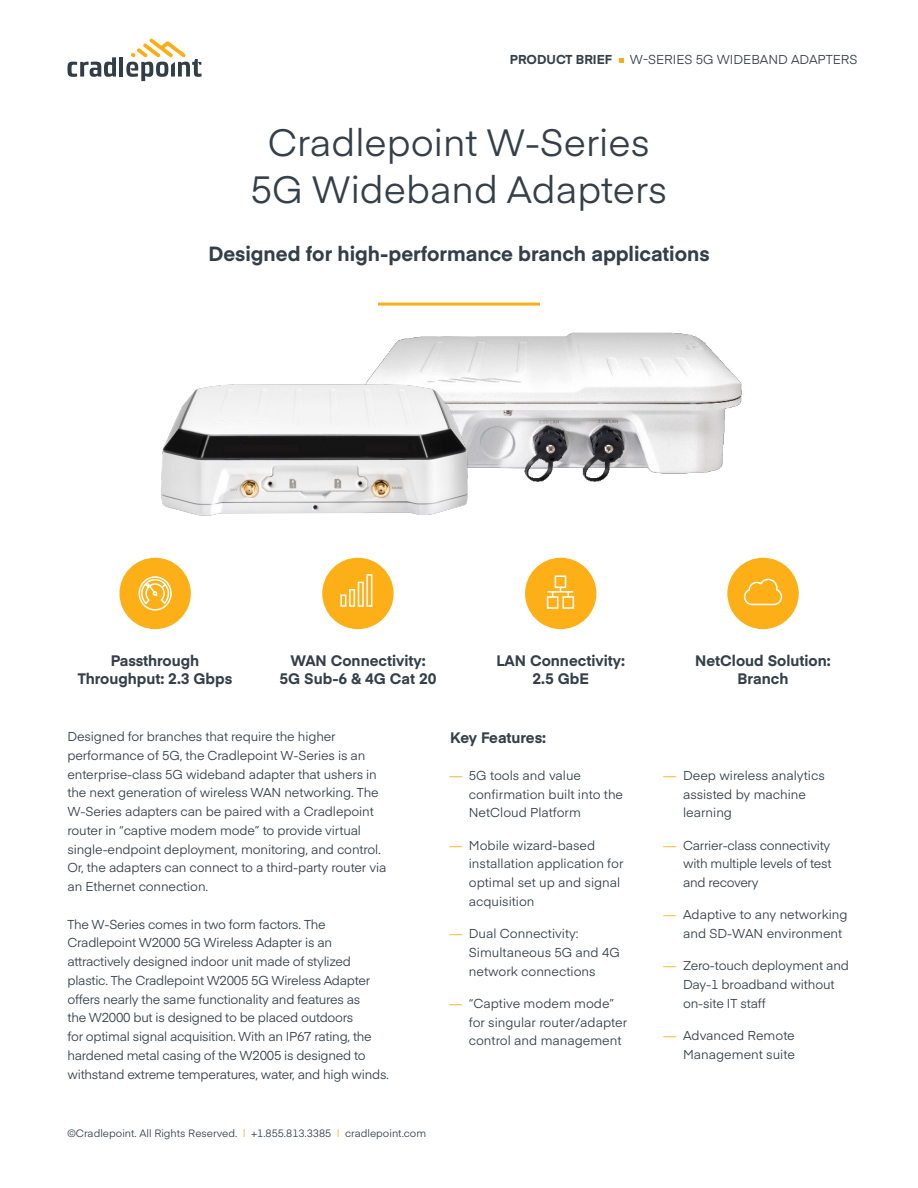
<style>
.page{position:relative;width:918px;height:1188px;background:#fff}
.page>*{position:absolute;margin:0;border:0;box-sizing:border-box;transform-origin:0 0}
.t1{font:37.5px/46.5px "Eina 01";color:#343f49;text-align:center}
.t2{font:700 20.25px "Eina 01";color:#333e48}
.t3{font:700 15px/18px "Eina 01";color:#343f49;text-align:center}
.t4{font:12.75px/18.8px "Eina 01";letter-spacing:-.01em;color:#343f49}
.t5{font:700 12.75px "Eina 01";color:#343f49}
.t6{font:10.5px "Eina 01";color:#343f49}
.s1{color:#fbad18}
</style>
<div class="page">
<svg style="left:619px;top:58px;width:4px;height:4px"></svg>
<svg style="left:68px;top:57px;width:48px;height:20px"></svg>
<hr style="left:119px;top:57px;width:4px;height:20px;background:#313e48">
<svg style="left:126px;top:39px;width:76px;height:42px"></svg>
<hr style="left:378px;top:303px;width:162px;height:3px;background:#fbad18">
<img style="left:372px;top:332px;width:370px;height:150px">
<img style="left:161px;top:374px;width:327px;height:142px">
<div style="left:727px;top:558px;width:72px;height:71px;background:#fcaf17;border-radius:50%"></div>
<div style="left:119px;top:558px;width:72px;height:71px;background:#fcaf17;border-radius:50%"></div>
<svg style="left:138px;top:576px;width:34px;height:35px"></svg>
<div style="left:525px;top:558px;width:71px;height:71px;background:#fcaf17;border-radius:50%"></div>
<svg style="left:743px;top:578px;width:40px;height:28px"></svg>
<div style="left:322px;top:558px;width:72px;height:71px;background:#fcaf17;border-radius:50%"></div>
<div style="left:340px;top:594px;width:6px;height:13px;border:2px solid #fff"></div>
<div style="left:349px;top:589px;width:6px;height:18px;border:2px solid #fff"></div>
<div style="left:358px;top:582px;width:6px;height:25px;border:2px solid #fff"></div>
<div style="left:366px;top:574px;width:6px;height:33px;border:2px solid #fff"></div>
<svg style="left:546px;top:575px;width:29px;height:34px"></svg>
<p class="t5" style="left:510px;top:50px;width:104px">PRODUCT BRIEF</p>
<p class="t4" style="left:630px;top:49px;width:229px">W-SERIES 5G WIDEBAND ADAPTERS</p>
<h1 class="t1" style="left:250px;top:117px;width:418px">Cradlepoint W-Series<br>5G Wideband Adapters</h1>
<h2 class="t2" style="left:208px;top:239px;width:503px">Designed for high-performance branch applications</h2>
<p class="t3" style="left:78px;top:651px;width:156px">Passthrough<br>Throughput: 2.3 Gbps</p>
<p class="t3" style="left:280px;top:651px;width:158px">WAN Connectivity:<br>5G Sub-6 &amp; 4G Cat 20</p>
<p class="t3" style="left:496px;top:651px;width:130px">LAN Connectivity:<br>2.5 GbE</p>
<p class="t3" style="left:695px;top:651px;width:137px">NetCloud Solution:<br>Branch</p>
<p class="t4" style="left:68px;top:726px;width:321px">Designed for branches that require the higher performance of 5G, the Cradlepoint W-Series is an enterprise-class 5G wideband adapter that ushers in the next generation of wireless WAN networking. The W-Series adapters can be paired with a Cradlepoint router in “captive modem mode” to provide virtual single-endpoint deployment, monitoring, and control.<br>Or, the adapters can connect to a third-party router via an Ethernet connection.</p>
<p class="t4" style="left:68px;top:914px;width:323px">The W-Series comes in two form factors. The Cradlepoint W2000 5G Wireless Adapter is an attractively designed indoor unit made of stylized plastic. The Cradlepoint W2005 5G Wireless Adapter offers nearly the same functionality and features as<br>the W2000 but is designed to be placed outdoors<br>for optimal signal acquisition. With an IP67 rating, the hardened metal casing of the W2005 is designed to withstand extreme temperatures, water, and high winds.</p>
<p class="t6" style="left:68px;top:1126px;width:360px">©Cradlepoint. All Rights Reserved. <span class="s1">|</span> +1.855.813.3385 <span class="s1">|</span> cradlepoint.com</p>
<p class="t3" style="left:450px;top:728px;width:98px">Key Features:</p>
<p class="t4" style="left:469px;top:765px;width:156px;text-indent:-19px"><span class="s1">—</span> 5G tools and value confirmation built into the<br>NetCloud Platform</p>
<p class="t4" style="left:469px;top:835px;width:156px;text-indent:-19px"><span class="s1">—</span> Mobile wizard-based installation application for optimal set up and signal acquisition</p>
<p class="t4" style="left:469px;top:923px;width:153px;text-indent:-19px"><span class="s1">—</span> Dual Connectivity:<br>Simultaneous 5G and 4G network connections</p>
<p class="t4" style="left:469px;top:993px;width:160px;text-indent:-19px"><span class="s1">—</span> “Captive modem mode” for singular router/adapter control and management</p>
<p class="t4" style="left:683px;top:765px;width:143px;text-indent:-19px"><span class="s1">—</span> Deep wireless analytics assisted by machine learning</p>
<p class="t4" style="left:683px;top:835px;width:150px;text-align:justify;text-indent:-19px"><span class="s1">—</span> Carrier-class connectivity with multiple levels of test and recovery</p>
<p class="t4" style="left:683px;top:905px;width:166px;text-indent:-19px"><span class="s1">—</span> Adaptive to any networking and SD-WAN environment</p>
<p class="t4" style="left:683px;top:956px;width:168px;text-indent:-19px"><span class="s1">—</span> Zero-touch deployment and<br>Day-1 broadband without on-site IT staff</p>
<p class="t4" style="left:664px;top:1025px;width:133px;text-align:right"><span class="s1">—</span> Advanced Remote<br>Management suite</p>
</div>
